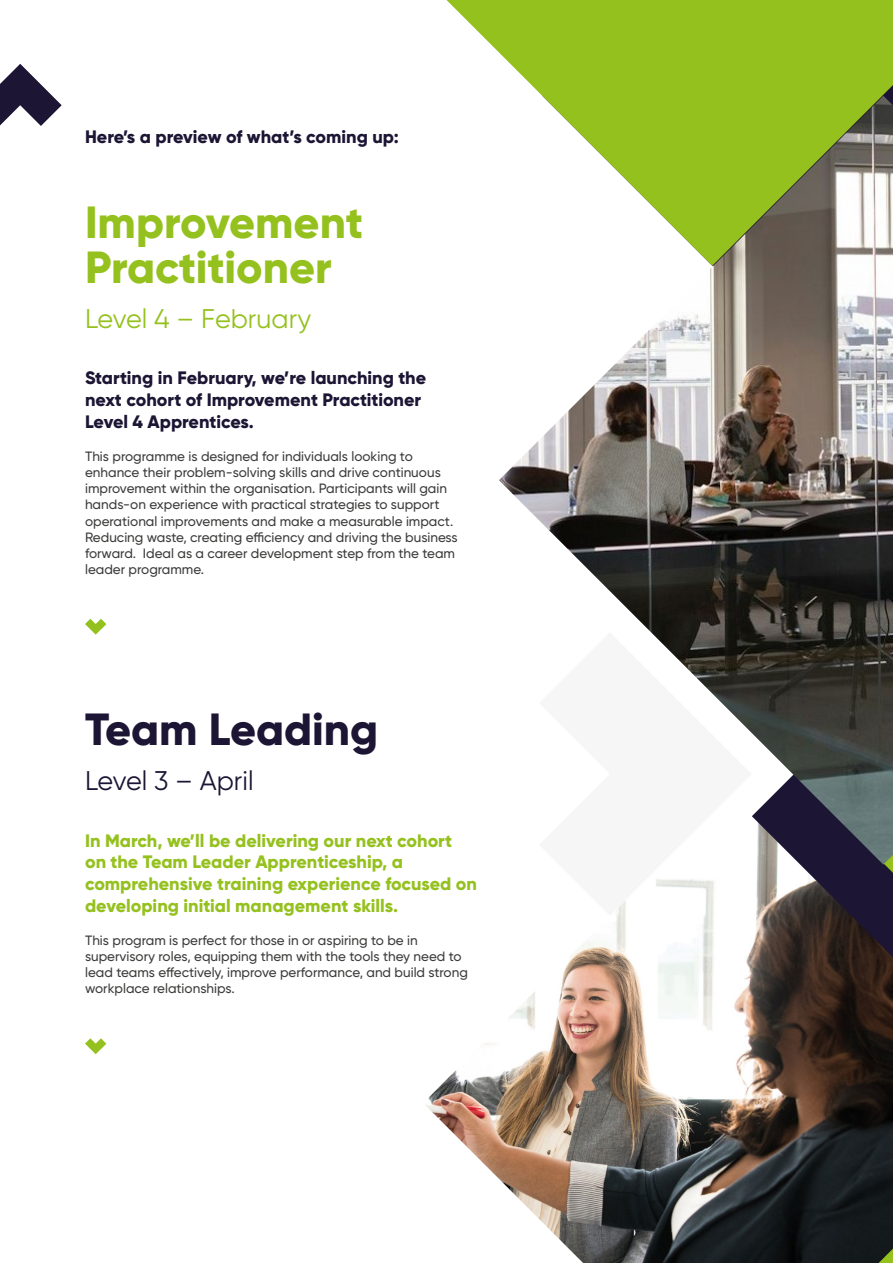
<style>
.page{position:relative;width:893px;height:1263px;background:#fff}
.page>*{position:absolute;margin:0;border:0;box-sizing:border-box;transform-origin:0 0}
.t1{font:800 45px/45px "Gilroy";color:#95c11f}
.t2{font:800 45px "Gilroy";color:#1c1534}
.t3{font:27px "Gilroy";color:#95c11f}
.t4{font:27px "Gilroy";color:#1c1534}
.t5{font:800 18px/21.6px "Gilroy";color:#95c11f}
.t6{font:800 18px/21.6px "Gilroy";color:#1c1534}
.t7{font:500 13.5px/16.2px "Gilroy";color:#3c3c3b}
</style>
<div class="page">
<svg style="left:0;top:64px;width:62px;height:62px"></svg>
<svg style="left:446px;top:0;width:447px;height:96px;background:#a0c737"></svg>
<img style="left:499px;top:96px;width:394px;height:707px">
<img style="left:426px;top:803px;width:467px;height:460px">
<svg style="left:85px;top:619px;width:21px;height:16px"></svg>
<svg style="left:85px;top:1038px;width:21px;height:16px"></svg>
<svg style="left:539px;top:632px;width:213px;height:284px;fill:#f6f6f6"></svg>
<h3 class="t6" style="left:85px;top:126px;width:315px">Here’s a preview of what’s coming up:</h3>
<h1 class="t1" style="left:85px;top:199px;width:280px">Improvement<br>Practitioner</h1>
<h2 class="t3" style="left:85px;top:302px;width:228px">Level 4 – February</h2>
<h3 class="t6" style="left:85px;top:367px;width:343px">Starting in February, we’re launching the next cohort of Improvement Practitioner<br>Level 4 Apprentices.</h3>
<p class="t7" style="left:85px;top:448px;width:374px">This programme is designed for individuals looking to enhance their problem-solving skills and drive continuous improvement within the organisation. Participants will gain hands-on experience with practical strategies to support operational improvements and make a measurable impact.<br>Reducing waste, creating efficiency and driving the business forward. Ideal as a career development step from the team leader programme.</p>
<h1 class="t2" style="left:85px;top:701px;width:295px">Team Leading</h1>
<h2 class="t4" style="left:85px;top:764px;width:170px">Level 3 – April</h2>
<h3 class="t5" style="left:85px;top:830px;width:393px">In March, we’ll be delivering our next cohort on the Team Leader Apprenticeship, a comprehensive training experience focused on developing initial management skills.</h3>
<p class="t7" style="left:85px;top:932px;width:384px">This program is perfect for those in or aspiring to be in supervisory roles, equipping them with the tools they need to lead teams effectively, improve performance, and build strong workplace relationships.</p>
</div>
